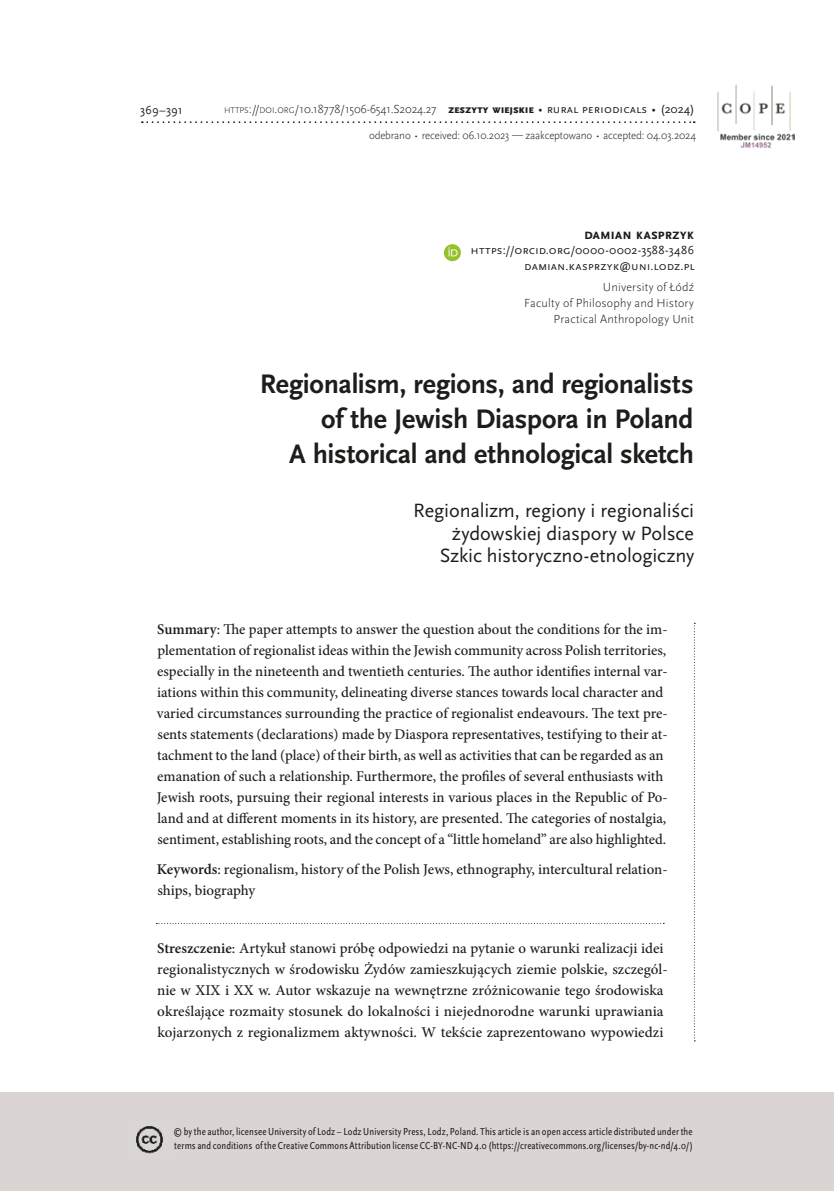
<style>
.page{position:relative;width:834px;height:1191px;background:#fff}
.page>*{position:absolute;margin:0;border:0;box-sizing:border-box;transform-origin:0 0}
.t1{font:700 28px/35px "Scala Sans Pro";letter-spacing:-.005em;color:#1d1d1b;text-align:right}
.t2{font:20.12px/22.8px "Scala Sans Pro";letter-spacing:-.005em;color:#1d1d1b;text-align:right}
.t3{font:500 14.88px/21px "Minion Pro";color:#1d1d1b}
.t4{font:700 14.88px "Scala Sans Pro";letter-spacing:-.025em;color:#1d1d1b}
.t5{font:12.25px/15.8px "Scala Sans Pro";letter-spacing:.01em;color:#1d1d1b;text-align:right}
.t6{font:300 12.25px/15.8px "Scala Sans Pro";letter-spacing:.015em;color:#1d1d1b;text-align:right}
.t7{font:300 11.38px "Scala Sans Pro";letter-spacing:-.015em;color:#1d1d1b}
.t8{font:condensed 10.5px/14.2px "Scala Sans Pro";letter-spacing:.015em;color:#1d1d1b}
.s1{font-weight:300;font-size:8.58px;color:#fff}
.s2{font-weight:300;color:#fff}
.s3{font-weight:300}
.s4{font-weight:900;font-size:8.58px}
.s5{font-weight:600}
</style>
<div class="page">
<div style="left:0;top:1092px;width:833px;height:99px;background:#dad5d2"></div>
<img style="left:136px;top:1126px;width:27px;height:28px">
<img style="left:717px;top:84px;width:77px;height:65px">
<svg style="left:142px;top:121px;width:552px;height:2px"></svg>
<svg style="left:693px;top:623px;width:2px;height:418px"></svg>
<svg style="left:156px;top:923px;width:508px;height:1px"></svg>
<svg style="left:444px;top:244px;width:17px;height:17px"></svg>
<p class="t5" style="left:140px;top:102px;width:44px">369–391</p>
<p class="t5" style="left:224px;top:101px;width:472px"><span class="s1">HTTPS</span><span class="s2">://</span><span class="s1">DOI</span><span class="s2">.</span><span class="s1">ORG</span><span class="s3">/10.18778/</span><span class="s3">1506-6541.S2024.27</span> <span class="s4">ZESZYTY WIEJSKIE</span> ∙ ru ral pe rio dicals ∙ (2024)</p>
<p class="t7" style="left:369px;top:129px;width:328px">odebrano ∙ received: 06.10.2023 — zaakceptowano ∙ accepted: 04.03.2024</p>
<p class="t4" style="left:584px;top:225px;width:110px">Damian Kasprzyk</p>
<p class="t5" style="left:470px;top:242px;width:225px">https://orci d.org/0000-0002-3588-3486 damian .kasprzyk@uni .lodz.pl</p>
<p class="t6" style="left:524px;top:279px;width:171px">University of Łódź<br>Faculty of Philosophy and History<br>Practical Anthropology Unit</p>
<h1 class="t1" style="left:260px;top:366px;width:435px">Regionalism, regions, and regionalists of the Jewish Diaspora in Poland<br>A historical and ethnological sketch</h1>
<h2 class="t2" style="left:413px;top:499px;width:283px">Regionalizm, regiony i regionaliści żydowskiej diaspory w Polsce<br>Szkic historyczno-etnologiczny</h2>
<p class="t3" style="left:157px;top:619px;width:512px"><span class="s5">Summary</span>: The paper attempts to answer the question about the conditions for the im&shy;plementation of regionalist ideas within the Jewish community across Polish territories, especially in the nineteenth and twentieth centuries. The author identifies internal var&shy;iations within this community, delineating diverse stances towards local character and varied circumstances surrounding the practice of regionalist endeavours. The text pre&shy;sents statements (declarations) made by Diaspora representatives, testifying to their at&shy;tachment to the land (place) of their birth, as well as activities that can be regarded as an emanation of such a relationship. Furthermore, the profiles of several enthusiasts with Jewish roots, pursuing their regional interests in various places in the Republic of Po&shy;land and at different moments in its history, are presented. The categories of nostalgia, sentiment, establishing roots, and the concept of a “little homeland” are also highlighted.</p>
<p class="t3" style="left:157px;top:858px;width:510px"><span class="s5">Keywords</span>: regionalism, history of the Polish Jews, ethnography, intercultural relation&shy;ships, biography</p>
<p class="t3" style="left:157px;top:937px;width:512px"><span class="s5">Streszczenie</span>: Artykuł stanowi próbę odpowiedzi na pytanie o warunki realizacji idei regionalistycznych w środowisku Żydów zamieszkujących ziemie polskie, szczegól&shy;nie w XIX i XX w. Autor wskazuje na wewnętrzne zróżnicowanie tego środowiska określające rozmaity stosunek do lokalności i niejednorodne warunki uprawiania kojarzonych z regionalizmem aktywności. W tekście zaprezentowano wypowiedzi</p>
<p class="t8" style="left:173px;top:1124px;width:521px">© by the author, licensee University of Lodz – Lodz University Press, Lodz, Poland. This article is an open access article distributed under the terms and conditions of the Creative Commons Attribution license CC-BY-NC-ND 4.0 (https://creativecommons.org/licenses/by-nc-nd/4.0/)</p>
</div>
